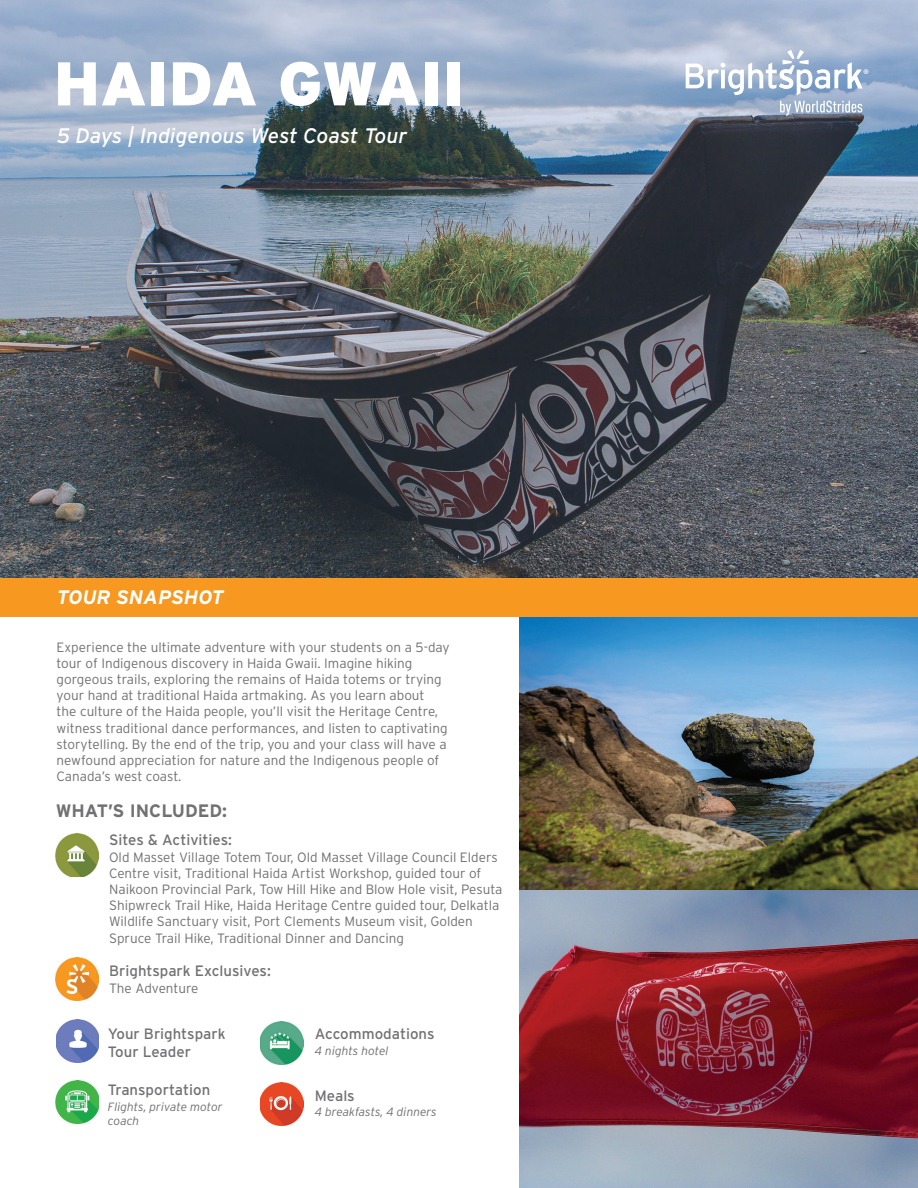
<style>
.page{position:relative;width:918px;height:1188px;background:#fff}
.page>*{position:absolute;margin:0;border:0;box-sizing:border-box;transform-origin:0 0}
.t1{font:900 61.5px "Interstate";color:#fff}
.t2{font:italic 21px "Interstate";color:#fff}
.t3{font:italic 700 19.5px "Interstate";color:#fff}
.t4{font:700 18px "Interstate";color:#717174}
.t5{font:15px/18px "Interstate";color:#717174}
.t6{font:14.25px "Myriad Pro";color:#fff}
.t7{font:300 13.5px/16.2px "Interstate";color:#717174}
.t8{font:italic 300 12px/14.4px "Interstate";color:#717174}
</style>
<div class="page">
<img style="left:519px;top:617px;width:399px;height:571px">
<img style="left:260px;top:1083px;width:43px;height:43px">
<img style="left:260px;top:1021px;width:43px;height:43px">
<img style="left:56px;top:1081px;width:43px;height:43px">
<img style="left:56px;top:1019px;width:43px;height:43px">
<div style="left:0;top:578px;width:918px;height:39px;background:#f79821"></div>
<img style="left:56px;top:834px;width:43px;height:43px">
<img style="left:56px;top:958px;width:43px;height:43px">
<img style="left:0;top:0;width:918px;height:578px">
<svg style="left:686px;top:50px;width:176px;height:45px"></svg>
<svg style="left:780px;top:101px;width:82px;height:15px"></svg>
<h1 class="t1" style="left:54px;top:49px;width:412px">HAIDA GWAII</h1>
<h2 class="t2" style="left:57px;top:123px;width:352px">5 Days | Indigenous West Coast Tour</h2>
<h3 class="t3" style="left:57px;top:586px;width:168px">TOUR SNAPSHOT</h3>
<p class="t7" style="left:57px;top:639px;width:395px">Experience the ultimate adventure with your students on a 5-day tour of Indigenous discovery in Haida Gwaii. Imagine hiking gorgeous trails, exploring the remains of Haida totems or trying your hand at traditional Haida artmaking. As you learn about<br>the culture of the Haida people, you’ll visit the Heritage Centre, witness traditional dance performances, and listen to captivating storytelling. By the end of the trip, you and your class will have a newfound appreciation for nature and the Indigenous people of Canada’s west coast.</p>
<h3 class="t4" style="left:56px;top:801px;width:173px">WHAT’S INCLUDED:</h3>
<p class="t5" style="left:109px;top:831px;width:124px">Sites &amp; Activities:</p>
<p class="t7" style="left:109px;top:849px;width:395px">Old Masset Village Totem Tour, Old Masset Village Council Elders Centre visit, Traditional Haida Artist Workshop, guided tour of Naikoon Provincial Park, Tow Hill Hike and Blow Hole visit, Pesuta Shipwreck Trail Hike, Haida Heritage Centre guided tour, Delkatla Wildlife Sanctuary visit, Port Clements Museum visit, Golden Spruce Trail Hike, Traditional Dinner and Dancing</p>
<p class="t5" style="left:109px;top:962px;width:163px">Brightspark Exclusives:</p>
<p class="t7" style="left:109px;top:980px;width:91px">The Adventure</p>
<p class="t5" style="left:108px;top:1025px;width:119px">Your Brightspark<br>Tour Leader</p>
<p class="t5" style="left:315px;top:1025px;width:121px">Accommodations</p>
<p class="t8" style="left:315px;top:1043px;width:75px">4 nights hotel</p>
<p class="t5" style="left:108px;top:1080px;width:104px">Transportation</p>
<p class="t5" style="left:315px;top:1086px;width:42px">Meals</p>
<p class="t8" style="left:108px;top:1099px;width:116px">Flights, private motor coach</p>
<p class="t8" style="left:315px;top:1104px;width:124px">4 breakfasts, 4 dinners</p>
<p class="t6" style="left:863px;top:65px;width:7px">®</p>
</div>
